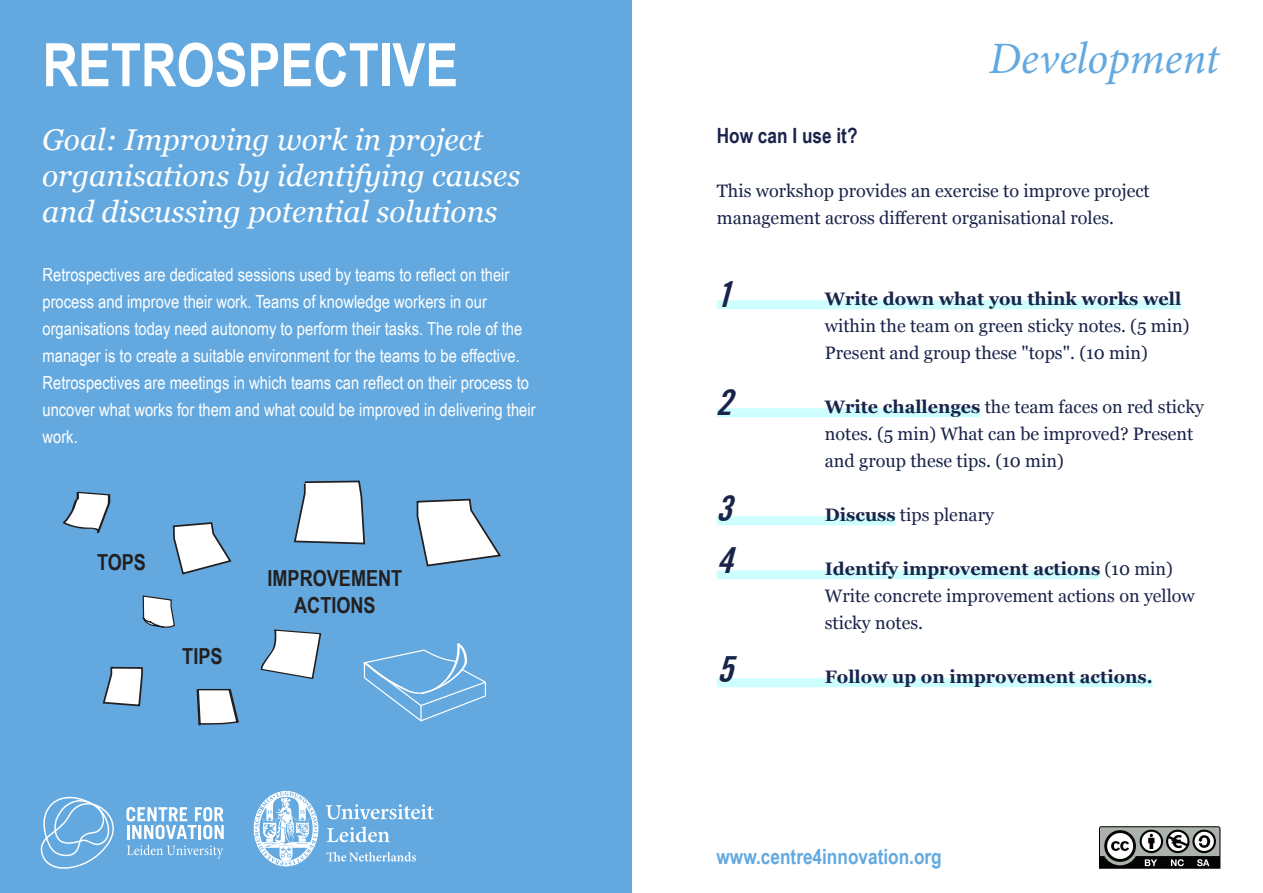
<style>
.page{position:relative;width:1263px;height:893px;background:#fff}
.page>*{position:absolute;margin:0;border:0;box-sizing:border-box;transform-origin:0 0}
.t1{font:700 60px "Arial Narrow";color:#fff}
.t2{font:italic 45px "Minion Pro";letter-spacing:-.005em;color:#63a9e0}
.t3{font:italic 700 condensed 36px "Trade Gothic No.20";color:#1a234a}
.t4{font:italic 30px/36px "Georgia";color:#fff}
.t5{font:700 22.05px/26.5px "Arial Narrow";color:#231f20;text-align:center}
.t6{font:700 21px "Arial Narrow";color:#63a9e0}
.t7{font:700 21px "Arial Narrow";color:#1a234a}
.t8{font:18px/27px "Arial Narrow";color:#fff}
.t9{font:18px/27px "Georgia";color:#1a234a}
.t10{font:700 18px "Georgia";color:#1a234a}
.s1{font-weight:700}
.s2{font-weight:400}
</style>
<div class="page">
<div style="left:0;top:0;width:631px;height:893px;background:#63a9e0"></div>
<svg style="left:126px;top:807px;width:98px;height:32px"></svg>
<svg style="left:127px;top:845px;width:96px;height:14px"></svg>
<svg style="left:40px;top:796px;width:74px;height:73px"></svg>
<svg style="left:1099px;top:826px;width:122px;height:43px"></svg>
<div style="left:717px;top:300px;width:464px;height:9px;background:#cdffff"></div>
<div style="left:717px;top:408px;width:263px;height:9px;background:#cdffff"></div>
<div style="left:717px;top:516px;width:179px;height:9px;background:#cdffff"></div>
<div style="left:717px;top:570px;width:383px;height:9px;background:#cdffff"></div>
<div style="left:717px;top:678px;width:436px;height:9px;background:#cdffff"></div>
<svg style="left:363px;top:643px;width:123px;height:79px"></svg>
<svg style="left:197px;top:689px;width:42px;height:37px;background:#c2ccd4"></svg>
<svg style="left:102px;top:666px;width:41px;height:41px"></svg>
<svg style="left:172px;top:522px;width:60px;height:53px"></svg>
<svg style="left:63px;top:492px;width:47px;height:41px"></svg>
<svg style="left:416px;top:498px;width:85px;height:69px"></svg>
<svg style="left:142px;top:595px;width:33px;height:33px"></svg>
<svg style="left:294px;top:480px;width:72px;height:65px;background:#d2dce5"></svg>
<svg style="left:260px;top:629px;width:61px;height:50px"></svg>
<svg style="left:326px;top:852px;width:90px;height:9px"></svg>
<svg style="left:326px;top:804px;width:108px;height:38px"></svg>
<svg style="left:253px;top:790px;width:66px;height:77px"></svg>
<p class="t1" style="left:43px;top:20px;width:417px">RETROSPECTIVE</p>
<p class="t4" style="left:42px;top:122px;width:480px">Goal: Improving work in project organisations by identifying causes and discussing potential solutions</p>
<p class="t8" style="left:43px;top:260px;width:495px">Retrospectives are dedicated sessions used by teams to reflect on their process and improve their work. Teams of knowledge workers in our organisations today need autonomy to perform their tasks. The role of the manager is to create a suitable environment for the teams to be effective.<br>Retrospectives are meetings in which teams can reflect on their process to uncover what works for them and what could be improved in delivering their work.</p>
<p class="t5" style="left:97px;top:548px;width:50px">TOPS</p>
<p class="t5" style="left:182px;top:641px;width:42px">TIPS</p>
<p class="t5" style="left:267px;top:564px;width:136px">IMPROVEMENT<br>ACTIONS</p>
<p class="t7" style="left:717px;top:119px;width:142px">How can I use it?</p>
<p class="t2" style="left:989px;top:28px;width:232px">Development</p>
<p class="t9" style="left:717px;top:177px;width:434px">This workshop provides an exercise to improve project management across different organisational roles.</p>
<p class="t3" style="left:716px;top:272px;width:29px">1</p>
<p class="t3" style="left:716px;top:381px;width:29px">2</p>
<p class="t3" style="left:716px;top:486px;width:29px">3</p>
<p class="t3" style="left:717px;top:538px;width:29px">4</p>
<p class="t3" style="left:717px;top:647px;width:29px">5</p>
<p class="t9" style="left:825px;top:285px;width:366px"><span class="s1">Write down what you think works well </span>within the team on green sticky notes. (5 min)</p>
<p class="t9" style="left:825px;top:339px;width:324px">Present and group these "tops". (10 min)</p>
<p class="t9" style="left:825px;top:393px;width:381px"><span class="s1">Write challenges</span> the team faces on red sticky notes. (5 min) What can be improved? Present and group these tips. (10 min)</p>
<p class="t9" style="left:825px;top:501px;width:171px"><span class="s1">Discuss</span> tips plenary</p>
<p class="t10" style="left:825px;top:557px;width:350px">Identify improvement actions <span class="s2">(10 min)</span></p>
<p class="t9" style="left:825px;top:582px;width:372px">Write concrete improvement actions on yellow sticky notes.</p>
<p class="t10" style="left:825px;top:665px;width:329px">Follow up on improvement actions.</p>
<p class="t6" style="left:716px;top:841px;width:227px">www.centre4innovation.org</p>
</div>
